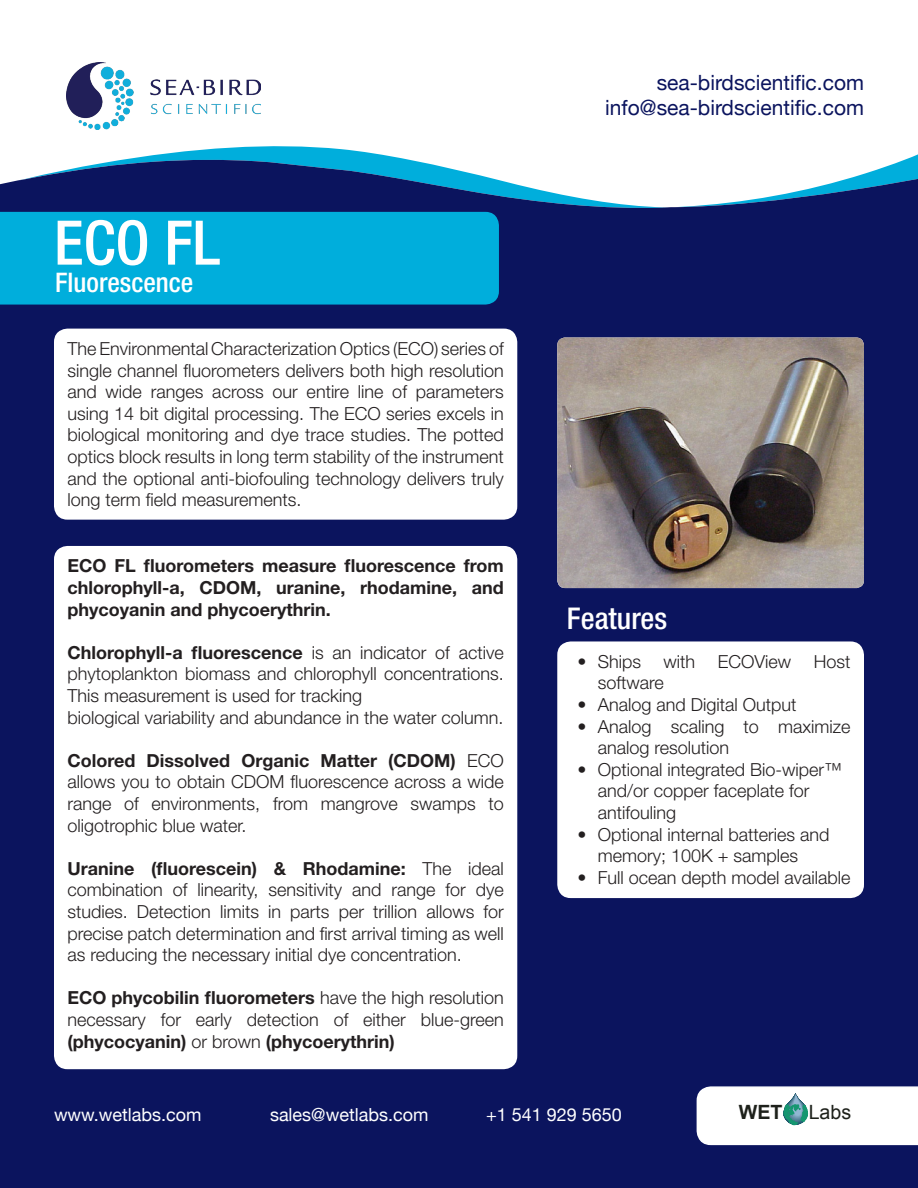
<style>
.page{position:relative;width:918px;height:1188px;background:#fff}
.page>*{position:absolute;margin:0;border:0;box-sizing:border-box;transform-origin:0 0}
.t1{font:500 condensed 61.5px "Helvetica Neue LT Std";color:#fff}
.t2{font:500 condensed 30px "Helvetica Neue LT Std";color:#fff}
.t3{font:500 condensed 27px "Helvetica Neue LT Std";color:#fff}
.t4{font:21px/25.2px "Helvetica Neue";color:#0b145e;text-align:right}
.t5{font:19.65px "Arial";color:#1e211b}
.t6{font:700 19.65px "Arial";color:#1e211b}
.t7{font:300 18px/21.6px "Helvetica Neue LT Std";color:#231f20;text-align:justify}
.t8{font:700 18px/21.6px "Helvetica Neue LT Std";color:#231f20;text-align:justify}
.t9{font:18px "Helvetica Neue";color:#fff}
.s1{font-weight:700}
</style>
<div class="page">
<div style="left:0;top:218px;width:918px;height:970px;background:#0b145e"></div>
<svg style="left:127px;top:146px;width:791px;height:13px"></svg>
<svg style="left:0;top:159px;width:918px;height:59px;fill:#0b145e"></svg>
<img style="left:66px;top:62px;width:194px;height:68px">
<img style="left:557px;top:338px;width:307px;height:250px">
<div style="left:54px;top:329px;width:463px;height:191px;background:#fff;border-radius:14px"></div>
<div style="left:697px;top:1086px;width:221px;height:59px;background:#fff"></div>
<div style="left:0;top:212px;width:499px;height:93px;background:#00aedc"></div>
<div style="left:557px;top:641px;width:307px;height:257px;background:#fff;border-radius:14px"></div>
<div style="left:54px;top:546px;width:463px;height:523px;background:#fff;border-radius:14px"></div>
<h1 class="t1" style="left:54px;top:206px;width:168px">ECO FL</h1>
<h3 class="t3" style="left:55px;top:266px;width:140px">Fluorescence</h3>
<p class="t7" style="left:68px;top:337px;width:438px">The Environmental Characterization Optics (ECO) series of single channel fluorometers delivers both high resolution and wide ranges across our entire line of parameters using 14 bit digital processing. The ECO series excels in biological monitoring and dye trace studies. The potted optics block results in long term stability of the instrument and the optional anti-biofouling technology delivers truly long term field measurements.</p>
<p class="t8" style="left:68px;top:555px;width:438px">ECO FL fluorometers measure fluorescence from chlorophyll-a, CDOM, uranine, rhodamine, and phycoyanin and phycoerythrin.</p>
<p class="t7" style="left:68px;top:641px;width:438px;text-align:left"><span class="s1">Chlorophyll-a fluorescence</span> is an indicator of active phytoplankton biomass and chlorophyll concentrations.<br>This measurement is used for tracking<br>biological variability and abundance in the water column.</p>
<p class="t7" style="left:68px;top:749px;width:438px"><span class="s1">Colored Dissolved Organic Matter (CDOM)</span> ECO allows you to obtain CDOM fluorescence across a wide range of environments, from mangrove swamps to oligotrophic blue water.</p>
<p class="t7" style="left:68px;top:857px;width:438px"><span class="s1">Uranine (fluorescein) &amp; Rhodamine:</span> The ideal combination of linearity, sensitivity and range for dye studies. Detection limits in parts per trillion allows for precise patch determination and first arrival timing as well as reducing the necessary initial dye concentration.</p>
<p class="t7" style="left:68px;top:987px;width:438px"><span class="s1">ECO phycobilin fluorometers</span> have the high resolution necessary for early detection of either blue-green <span class="s1">(phycocyanin)</span> or brown <span class="s1">(phycoerythrin)</span></p>
<p class="t4" style="left:605px;top:71px;width:260px">sea-birdscientific.com info@sea-birdscientific.com</p>
<h2 class="t2" style="left:567px;top:600px;width:102px">Features</h2>
<p class="t7" style="left:578px;top:650px;width:65px">• Ships</p>
<p class="t7" style="left:664px;top:650px;width:33px">with</p>
<p class="t7" style="left:718px;top:650px;width:75px">ECOView</p>
<p class="t7" style="left:814px;top:650px;width:38px">Host</p>
<p class="t7" style="left:598px;top:672px;width:68px">software</p>
<p class="t7" style="left:578px;top:693px;width:220px">• Analog and Digital Output</p>
<p class="t7" style="left:598px;top:715px;width:254px;text-indent:-20px">• Analog scaling to maximize analog resolution</p>
<p class="t7" style="left:598px;top:758px;width:246px;text-align:left;text-indent:-20px">• Optional integrated Bio-wiper™ and/or copper faceplate for antifouling</p>
<p class="t7" style="left:598px;top:823px;width:233px;text-indent:-20px">• Optional internal batteries and memory; 100K + samples</p>
<p class="t7" style="left:578px;top:866px;width:274px">• Full ocean depth model available</p>
<p class="t9" style="left:54px;top:1101px;width:149px">www.wetlabs.com</p>
<p class="t9" style="left:270px;top:1101px;width:160px">sales@wetlabs.com</p>
<p class="t9" style="left:486px;top:1101px;width:137px">+1 541 929 5650</p>
<p class="t6" style="left:739px;top:1099px;width:45px">WET</p>
<p class="t5" style="left:809px;top:1099px;width:44px">Labs</p>
</div>
